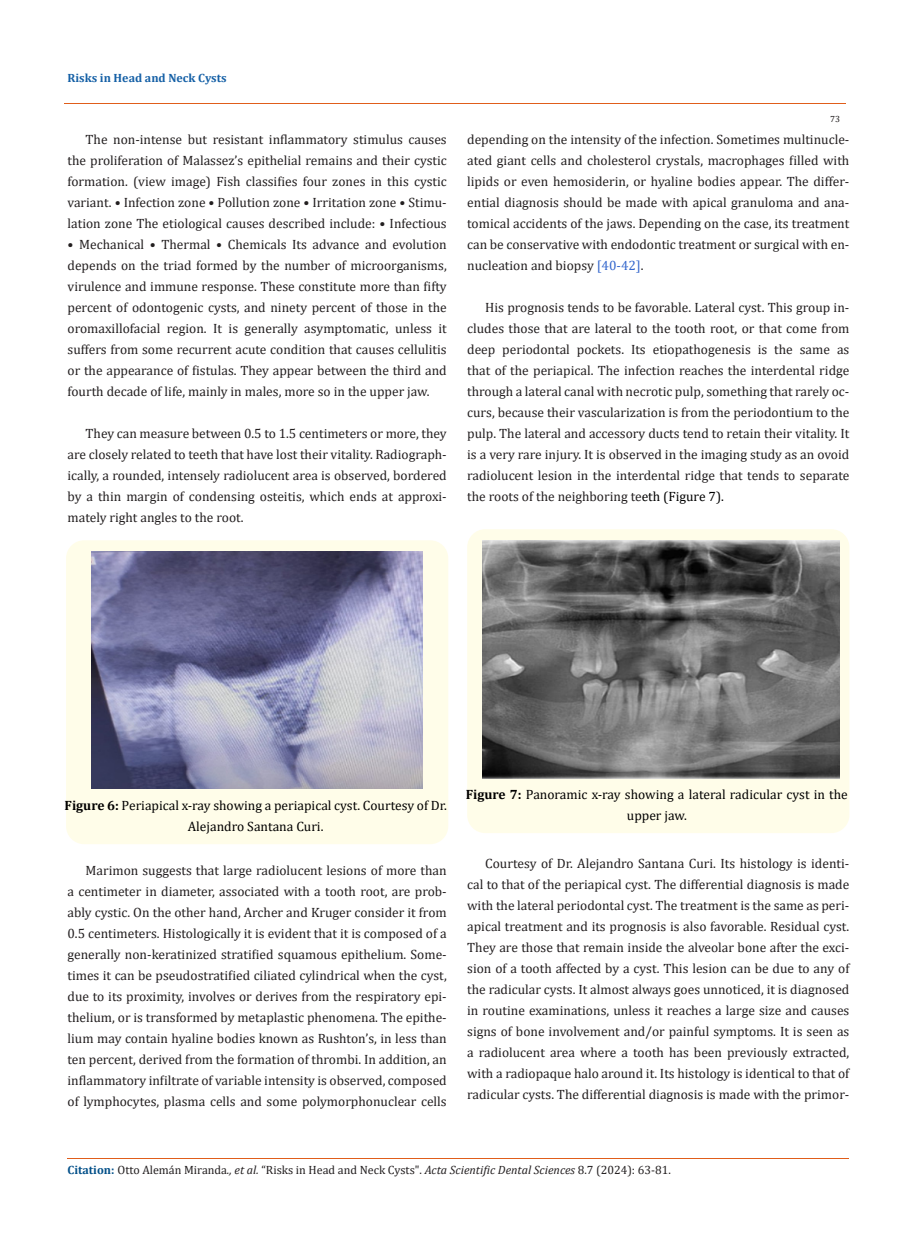
<style>
.page{position:relative;width:917px;height:1260px;background:#fff}
.page>*{position:absolute;margin:0;border:0;box-sizing:border-box;transform-origin:0 0}
.No_Spacing{font:13.5px/21px "Cambria";color:#231f20;text-align:justify}
.t1{font:13.5px/21px "Cambria";color:#000;text-align:center}
.t2{font:12px "Cambria";color:#231f20}
.t3{font:700 12px "Cambria";color:#1560a6}
.t4{font:9px "Cambria";color:#231f20}
.s1{color:#36c}
.s2{color:#000}
.s3{font-weight:700}
.s4{font-weight:700;color:#035089}
.s5{font-style:italic}
</style>
<div class="page">
<hr style="left:64px;top:104px;width:782px;height:1px;background:#e05d1a">
<div style="left:66px;top:540px;width:382px;height:304px;background:#fffde9;border-radius:18px"></div>
<img style="left:92px;top:552px;width:331px;height:237px">
<div style="left:467px;top:529px;width:382px;height:304px;background:#fffde9;border-radius:18px"></div>
<img style="left:482px;top:541px;width:357px;height:238px">
<hr style="left:67px;top:1158px;width:782px;height:1px;background:#e05d1a">
<p class="t3" style="left:67px;top:69px;width:161px">Risks in Head and Neck Cysts</p>
<p class="No_Spacing" style="left:68px;top:129px;width:381px;text-indent:18px">The non-intense but resistant inflammatory stimulus causes the proliferation of Malassez’s epithelial remains and their cystic formation. (view image) Fish classifies four zones in this cystic variant. • Infection zone • Pollution zone • Irritation zone • Stimu&shy;lation zone The etiological causes described include: • Infectious</p>
<p class="No_Spacing" style="left:68px;top:234px;width:381px">• Mechanical • Thermal • Chemicals Its advance and evolution depends on the triad formed by the number of microorganisms, virulence and immune response. These constitute more than fifty percent of odontogenic cysts, and ninety percent of those in the oromaxillofacial region. It is generally asymptomatic, unless it suffers from some recurrent acute condition that causes cellulitis or the appearance of fistulas. They appear between the third and fourth decade of life, mainly in males, more so in the upper jaw.</p>
<p class="No_Spacing" style="left:68px;top:423px;width:381px;text-indent:18px">They can measure between 0.5 to 1.5 centimeters or more, they are closely related to teeth that have lost their vitality. Radiograph&shy;ically, a rounded, intensely radiolucent area is observed, bordered by a thin margin of condensing osteitis, which ends at approxi&shy;mately right angles to the root.</p>
<p class="t4" style="left:830px;top:114px;width:11px">73</p>
<p class="No_Spacing" style="left:467px;top:129px;width:384px">depending on the intensity of the infection. Sometimes multinucle&shy;ated giant cells and cholesterol crystals, macrophages filled with lipids or even hemosiderin, or hyaline bodies appear. The differ&shy;ential diagnosis should be made with apical granuloma and ana&shy;tomical accidents of the jaws. Depending on the case, its treatment can be conservative with endodontic treatment or surgical with en&shy;nucleation and biopsy <span class="s1">[40-42]</span>.</p>
<p class="No_Spacing" style="left:467px;top:297px;width:384px;text-indent:18px">His prognosis tends to be favorable. Lateral cyst. This group in&shy;cludes those that are lateral to the tooth root, or that come from deep periodontal pockets. Its etiopathogenesis is the same as that of the periapical. The infection reaches the interdental ridge through a lateral canal with necrotic pulp, something that rarely oc&shy;curs, because their vascularization is from the periodontium to the pulp. The lateral and accessory ducts tend to retain their vitality. It is a very rare injury. It is observed in the imaging study as an ovoid radiolucent lesion in the interdental ridge that tends to separate the roots of the neighboring te<span class="s2">eth (Figure 7).</span></p>
<p class="t1" style="left:65px;top:795px;width:384px"><span class="s3">Figure 6:</span> Periapical x-ray showing a periapical cyst. Courtesy of Dr.<br>Alejandro Santana Curi.</p>
<p class="No_Spacing" style="left:67px;top:860px;width:381px;text-indent:18px">Marimon suggests that large radiolucent lesions of more than a centimeter in diameter, associated with a tooth root, are prob&shy;ably cystic. On the other hand, Archer and Kruger consider it from 0.5 centimeters. Histologically it is evident that it is composed of a generally non-keratinized stratified squamous epithelium. Some&shy;times it can be pseudostratified ciliated cylindrical when the cyst, due to its proximity, involves or derives from the respiratory epi&shy;thelium, or is transformed by metaplastic phenomena. The epithe&shy;lium may contain hyaline bodies known as Rushton’s, in less than ten percent, derived from the formation of thrombi. In addition, an inflammatory infiltrate of variable intensity is observed, composed of lymphocytes, plasma cells and some polymorphonuclear cells</p>
<p class="t1" style="left:465px;top:784px;width:383px"><span class="s3">Figure 7:</span> Panoramic x-ray showing a lateral radicular cyst in the upper jaw.</p>
<p class="No_Spacing" style="left:467px;top:853px;width:384px;text-indent:18px">Courtesy of Dr. Alejandro Santana Curi. Its histology is identi&shy;cal to that of the periapical cyst. The differential diagnosis is made with the lateral periodontal cyst. The treatment is the same as peri&shy;apical treatment and its prognosis is also favorable. Residual cyst.<br>They are those that remain inside the alveolar bone after the exci&shy;sion of a tooth affected by a cyst. This lesion can be due to any of the radicular cysts. It almost always goes unnoticed, it is diagnosed in routine examinations, unless it reaches a large size and causes signs of bone involvement and/or painful symptoms. It is seen as a radiolucent area where a tooth has been previously extracted, with a radiopaque halo around it. Its histology is identical to that of radicular cysts. The differential diagnosis is made with the primor-</p>
<p class="t2" style="left:67px;top:1163px;width:605px"><span class="s4">Citation:</span> Otto Alemán Miranda<span class="s5">., et al.</span> “Risks in Head and Neck Cysts". <span class="s5">Acta Scientific Dental Sciences</span> 8.7 (2024): 63-81.</p>
</div>
